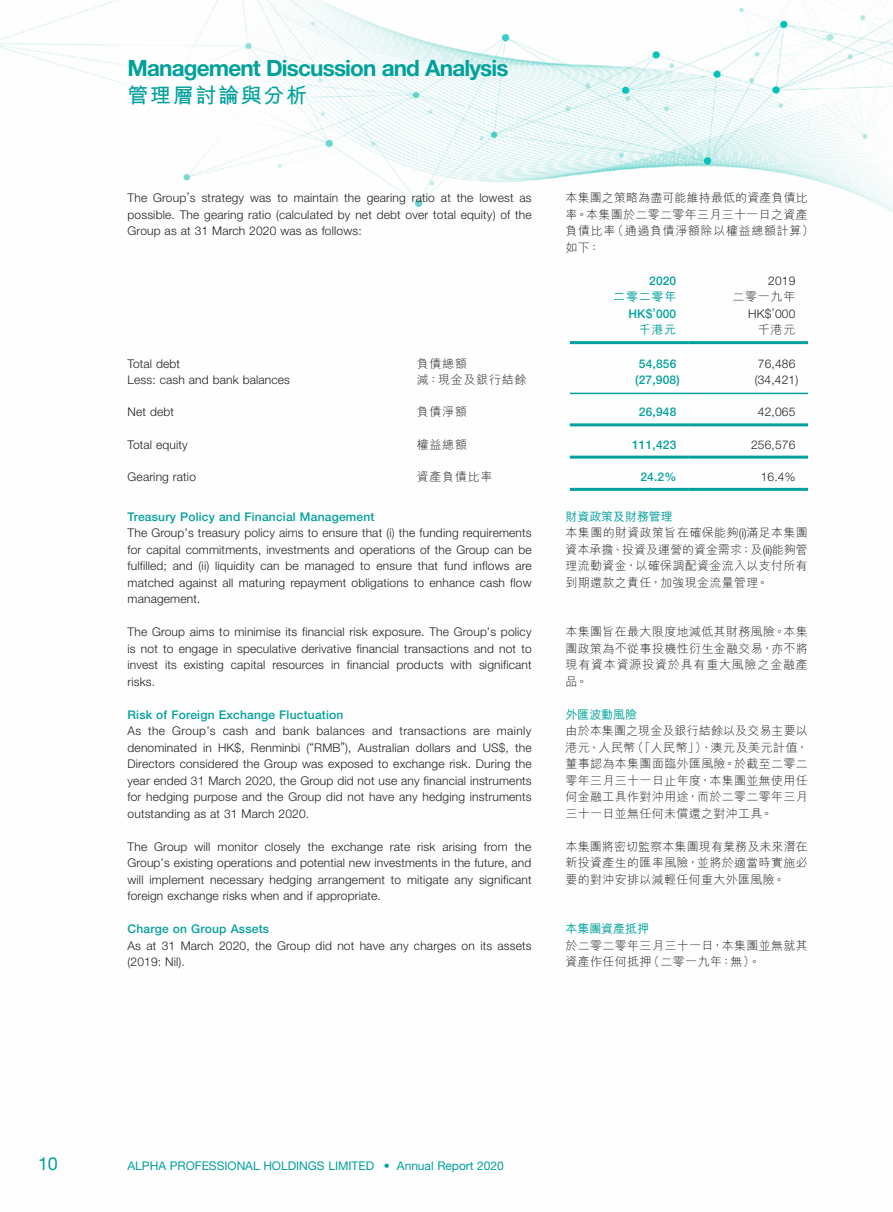
<style>
.page{position:relative;width:893px;height:1212px;background:#fff}
.page>*{position:absolute;margin:0;border:0;box-sizing:border-box;transform-origin:0 0}
.t1{font:700 22.5px "Helvetica Neue LT Std";letter-spacing:-.035em;color:#00a19c}
.t2{font:700 21px "M Hei HK";letter-spacing:.08em;color:#00a19c}
.t3{font:18px "Helvetica Neue LT Std";color:#00a19c}
.Body_Text{font:300 12px/16.5px "Helvetica Neue LT Std";letter-spacing:.015em;color:#231f20;text-align:justify}
.C_Body_Text{font:300 12px/16.5px "M Hei HK";letter-spacing:.03em;color:#231f20;text-align:justify}
.Heading_2{font:500 12px "Helvetica Neue LT Std";letter-spacing:.02em;color:#00a19c}
.t4{font:12px "Helvetica Neue LT Std";color:#00a19c}
.Body_Text-2{font:500 12px "Helvetica Neue LT Std";letter-spacing:.015em;color:#00a19c}
.Body_Text-3{font:300 12px "M Hei HK";letter-spacing:.065em;color:#231f20}
.C_Heading_2{font:500 12px "M Hei HK";letter-spacing:-.005em;color:#00a19c}
.Body_Text-4{font:500 12px "M Hei HK";letter-spacing:.065em;color:#00a19c}
.s1{font-family:"Helvetica Neue LT Std"}
</style>
<div class="page">
<img style="left:0;top:0;width:893px;height:491px">
<hr style="left:570px;top:341px;width:119px;height:3px;background:#00a19c">
<hr style="left:689px;top:341px;width:119px;height:3px;background:#00a19c">
<hr style="left:570px;top:393px;width:119px;height:1px;background:#00a19c">
<hr style="left:689px;top:393px;width:119px;height:1px;background:#00a19c">
<hr style="left:570px;top:423px;width:119px;height:3px;background:#00a19c">
<hr style="left:689px;top:423px;width:119px;height:3px;background:#00a19c">
<hr style="left:570px;top:456px;width:119px;height:3px;background:#00a19c">
<hr style="left:689px;top:456px;width:119px;height:3px;background:#00a19c">
<hr style="left:570px;top:488px;width:119px;height:3px;background:#00a19c">
<hr style="left:689px;top:488px;width:119px;height:3px;background:#00a19c">
<h1 class="t1" style="left:128px;top:54px;width:382px">Management Discussion and Analysis</h1>
<h2 class="t2" style="left:128px;top:80px;width:181px">管理層討論與分析</h2>
<p class="Body_Text" style="left:128px;top:189px;width:406px">The Group’s strategy was to maintain the gearing ratio at the lowest as possible. The gearing ratio (calculated by net debt over total equity) of the Group as at 31 March 2020 was as follows:</p>
<p class="C_Body_Text" style="left:566px;top:189px;width:250px;text-align:left">本集團之策略為盡可能維持最低的資產負債比率。本集團於二零二零年三月三十一日之資產負債比率（通過負債淨額除以權益總額計算）如下：</p>
<p class="Body_Text-2" style="left:649px;top:273px;width:29px">2020</p>
<p class="Body_Text" style="left:768px;top:272px;width:29px">2019</p>
<p class="Body_Text-4" style="left:613px;top:288px;width:65px">二零二零年</p>
<p class="Body_Text-3" style="left:732px;top:291px;width:65px">二零一九年</p>
<p class="Body_Text-2" style="left:628px;top:306px;width:49px">HK$’000</p>
<p class="Body_Text" style="left:748px;top:305px;width:49px">HK$’000</p>
<p class="Body_Text-4" style="left:639px;top:321px;width:39px">千港元</p>
<p class="Body_Text-3" style="left:758px;top:324px;width:39px">千港元</p>
<p class="Body_Text" style="left:128px;top:355px;width:54px">Total debt</p>
<p class="Body_Text-3" style="left:417px;top:357px;width:52px">負債總額</p>
<p class="Body_Text-2" style="left:639px;top:356px;width:39px">54,856</p>
<p class="Body_Text" style="left:758px;top:355px;width:39px">76,486</p>
<p class="Body_Text" style="left:128px;top:371px;width:164px">Less: cash and bank balances</p>
<p class="Body_Text-3" style="left:417px;top:374px;width:111px">減：現金及銀行結餘</p>
<p class="Body_Text-2" style="left:635px;top:373px;width:46px">(27,908)</p>
<p class="Body_Text" style="left:755px;top:371px;width:45px">(34,421)</p>
<p class="Body_Text" style="left:128px;top:404px;width:48px">Net debt</p>
<p class="Body_Text-3" style="left:417px;top:406px;width:52px">負債淨額</p>
<p class="Body_Text-2" style="left:639px;top:405px;width:39px">26,948</p>
<p class="Body_Text" style="left:758px;top:404px;width:39px">42,065</p>
<p class="Body_Text" style="left:128px;top:436px;width:62px">Total equity</p>
<p class="Body_Text-3" style="left:417px;top:438px;width:52px">權益總額</p>
<p class="Body_Text-2" style="left:632px;top:437px;width:46px">111,423</p>
<p class="Body_Text" style="left:751px;top:436px;width:46px">256,576</p>
<p class="Body_Text" style="left:128px;top:468px;width:70px">Gearing ratio</p>
<p class="Body_Text-3" style="left:417px;top:470px;width:77px">資產負債比率</p>
<p class="Body_Text-2" style="left:640px;top:469px;width:37px">24.2%</p>
<p class="Body_Text" style="left:761px;top:468px;width:36px">16.4%</p>
<p class="Heading_2" style="left:128px;top:509px;width:249px">Treasury Policy and Financial Management</p>
<p class="Body_Text" style="left:128px;top:524px;width:406px">The Group’s treasury policy aims to ensure that (i) the funding requirements for capital commitments, investments and operations of the Group can be fulfilled; and (ii) liquidity can be managed to ensure that fund inflows are matched against all maturing repayment obligations to enhance cash flow management.</p>
<p class="Body_Text" style="left:128px;top:623px;width:406px">The Group aims to minimise its financial risk exposure. The Group’s policy is not to engage in speculative derivative financial transactions and not to invest its existing capital resources in financial products with significant risks.</p>
<p class="Heading_2" style="left:128px;top:707px;width:217px">Risk of Foreign Exchange Fluctuation</p>
<p class="Body_Text" style="left:128px;top:722px;width:406px">As the Group’s cash and bank balances and transactions are mainly denominated in HK$, Renminbi (“RMB”), Australian dollars and US$, the Directors considered the Group was exposed to exchange risk. During the year ended 31 March 2020, the Group did not use any financial instruments for hedging purpose and the Group did not have any hedging instruments outstanding as at 31 March 2020.</p>
<p class="Body_Text" style="left:128px;top:838px;width:406px">The Group will monitor closely the exchange rate risk arising from the Group’s existing operations and potential new investments in the future, and will implement necessary hedging arrangement to mitigate any significant foreign exchange risks when and if appropriate.</p>
<p class="Heading_2" style="left:128px;top:922px;width:143px">Charge on Group Assets</p>
<p class="Body_Text" style="left:128px;top:937px;width:406px">As at 31 March 2020, the Group did not have any charges on its assets (2019: Nil).</p>
<p class="C_Heading_2" style="left:566px;top:508px;width:109px">財資政策及財務管理</p>
<p class="C_Body_Text" style="left:566px;top:524px;width:244px">本集團的財資政策旨在確保能夠<span class="s1">(i)</span>滿足本集團資本承擔、投資及運營的資金需求；及<span class="s1">(ii)</span>能夠管理流動資金，以確保調配資金流入以支付所有到期還款之責任，加強現金流量管理。</p>
<p class="C_Body_Text" style="left:566px;top:623px;width:244px">本集團旨在最大限度地減低其財務風險。本集團政策為不從事投機性衍生金融交易，亦不將現有資本資源投資於具有重大風險之金融產品。</p>
<p class="C_Heading_2" style="left:566px;top:706px;width:73px">外匯波動風險</p>
<p class="C_Body_Text" style="left:566px;top:722px;width:244px">由於本集團之現金及銀行結餘以及交易主要以港元、人民幣（「人民幣」）、澳元及美元計值，董事認為本集團面臨外匯風險。於截至二零二零年三月三十一日止年度，本集團並無使用任何金融工具作對沖用途，而於二零二零年三月三十一日並無任何未償還之對沖工具。</p>
<p class="C_Body_Text" style="left:566px;top:838px;width:244px">本集團將密切監察本集團現有業務及未來潛在新投資產生的匯率風險，並將於適當時實施必要的對沖安排以減輕任何重大外匯風險。</p>
<p class="C_Heading_2" style="left:566px;top:920px;width:85px">本集團資產抵押</p>
<p class="C_Body_Text" style="left:566px;top:937px;width:244px">於二零二零年三月三十一日，本集團並無就其資產作任何抵押（二零一九年：無）。</p>
<h3 class="t3" style="left:38px;top:1153px;width:21px">10</h3>
<p class="t4" style="left:128px;top:1159px;width:378px">ALPHA PROFESSIONAL HOLDINGS LIMITED • Annual Report 2020</p>
</div>
